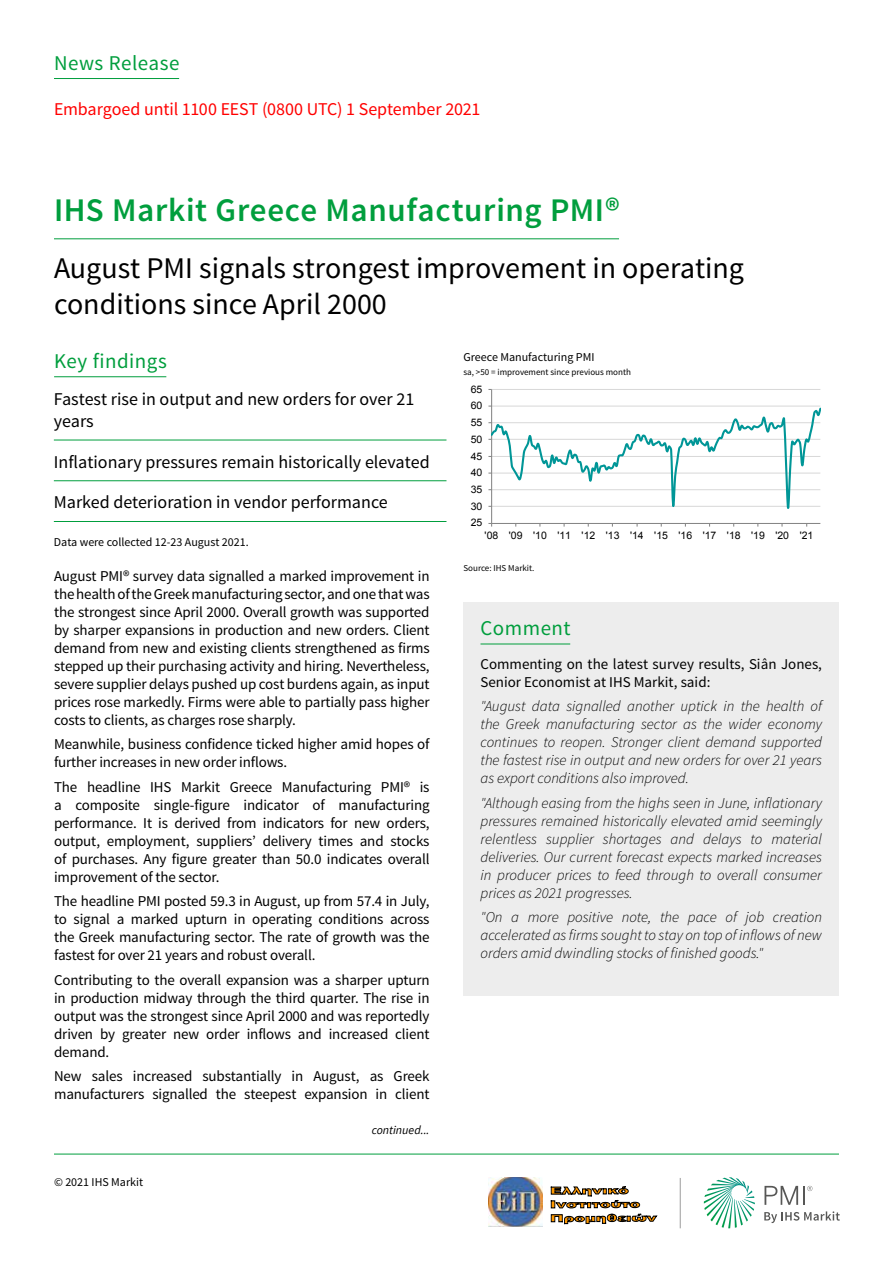
<style>
.page{position:relative;width:893px;height:1263px;background:#fff}
.page>*{position:absolute;margin:0;border:0;box-sizing:border-box;transform-origin:0 0}
.t1{font:600 33px "Source Sans Pro";letter-spacing:.02em;color:#009e3d}
.t2{font:30px/36px "Source Sans Pro";color:#000}
.t3{font:21px "Source Sans Pro";letter-spacing:.025em;color:#009e3d}
.t4{font:18px/21.6px "Source Sans Pro";color:#000}
.t5{font:18px "Source Sans Pro";letter-spacing:-.01em;color:#f00}
.t6{font:15px/18px "Source Sans Pro";letter-spacing:-.01em;color:#000;text-align:justify}
.t7{font:italic 300 15px/18px "Source Sans Pro";color:#000;text-align:justify}
.t8{font:12px "Source Sans Pro";color:#000}
.t9{font:italic 12px "Source Sans Pro";color:#000}
.t10{font:10.35px "Arial";letter-spacing:-.005em;color:#000}
.t11{font:9px "Source Sans Pro";color:#000}
</style>
<div class="page">
<svg style="left:704px;top:1177px;width:51px;height:51px"></svg>
<svg style="left:764px;top:1211px;width:76px;height:12px"></svg>
<svg style="left:764px;top:1186px;width:48px;height:19px"></svg>
<hr style="left:54px;top:1154px;width:785px;height:1px;background:#009e3d">
<hr style="left:680px;top:1178px;width:1px;height:50px;background:#9d9d9c">
<img style="left:488px;top:1177px;width:55px;height:50px">
<svg style="left:550px;top:1186px;width:107px;height:38px"></svg>
<hr style="left:492px;top:389px;width:328px;height:1px;background:#d9d9d9">
<hr style="left:491px;top:389px;width:1px;height:134px;background:#868686">
<hr style="left:492px;top:523px;width:328px;height:1px;background:#868686">
<svg style="left:488px;top:406px;width:333px;height:106px"></svg>
<hr style="left:54px;top:376px;width:112px;height:1px;background:#009e3d">
<hr style="left:54px;top:78px;width:125px;height:1px;background:#009e3d">
<hr style="left:54px;top:238px;width:565px;height:1px;background:#009e3d">
<hr style="left:54px;top:440px;width:392px;height:1px;background:#009e3d">
<hr style="left:54px;top:480px;width:392px;height:1px;background:#009e3d">
<hr style="left:54px;top:521px;width:392px;height:1px;background:#009e3d">
<div style="left:463px;top:602px;width:376px;height:56px;background:#ededed"></div>
<hr style="left:480px;top:644px;width:90px;height:1px;background:#009e3d">
<div style="left:463px;top:658px;width:376px;height:338px;background:#ededed"></div>
<h3 class="t3" style="left:54px;top:50px;width:127px">News Release</h3>
<p class="t5" style="left:54px;top:98px;width:428px">Embargoed until 1100 EEST (0800 UTC) 1 September 2021</p>
<h1 class="t1" style="left:54px;top:190px;width:567px">IHS Markit Greece Manufacturing PMI®</h1>
<h2 class="t2" style="left:54px;top:250px;width:692px">August PMI signals strongest improvement in operating conditions since April 2000</h2>
<h3 class="t3" style="left:54px;top:348px;width:114px">Key findings</h3>
<p class="t8" style="left:463px;top:350px;width:132px">Greece Manufacturing PMI</p>
<p class="t11" style="left:463px;top:366px;width:169px">sa, &gt;50 = improvement since previous month</p>
<p class="t4" style="left:54px;top:389px;width:362px">Fastest rise in output and new orders for over 21 years</p>
<p class="t4" style="left:54px;top:451px;width:377px">Inflationary pressures remain historically elevated</p>
<p class="t4" style="left:54px;top:492px;width:335px">Marked deterioration in vendor performance</p>
<p class="t8" style="left:54px;top:534px;width:196px">Data were collected 12-23 August 2021.</p>
<p class="t6" style="left:54px;top:567px;width:377px">August PMI® survey data signalled a marked improvement in the health of the Greek manufacturing sector, and one that was the strongest since April 2000. Overall growth was supported by sharper expansions in production and new orders. Client demand from new and existing clients strengthened as firms stepped up their purchasing activity and hiring. Nevertheless, severe supplier delays pushed up cost burdens again, as input prices rose markedly. Firms were able to partially pass higher costs to clients, as charges rose sharply.</p>
<p class="t6" style="left:54px;top:736px;width:377px">Meanwhile, business confidence ticked higher amid hopes of further increases in new order inflows.</p>
<p class="t6" style="left:54px;top:778px;width:377px">The headline IHS Markit Greece Manufacturing PMI® is a composite single-figure indicator of manufacturing performance. It is derived from indicators for new orders, output, employment, suppliers’ delivery times and stocks of purchases. Any figure greater than 50.0 indicates overall improvement of the sector.</p>
<p class="t6" style="left:54px;top:892px;width:377px">The headline PMI posted 59.3 in August, up from 57.4 in July, to signal a marked upturn in operating conditions across the Greek manufacturing sector. The rate of growth was the fastest for over 21 years and robust overall.</p>
<p class="t6" style="left:54px;top:971px;width:377px">Contributing to the overall expansion was a sharper upturn in production midway through the third quarter. The rise in output was the strongest since April 2000 and was reportedly driven by greater new order inflows and increased client demand.</p>
<p class="t6" style="left:54px;top:1067px;width:377px">New sales increased substantially in August, as Greek manufacturers signalled the steepest expansion in client</p>
<p class="t8" style="left:54px;top:1175px;width:91px">© 2021 IHS Markit</p>
<p class="t9" style="left:372px;top:1122px;width:59px">continued...</p>
<p class="t10" style="left:471px;top:382px;width:13px">65</p>
<p class="t10" style="left:471px;top:399px;width:13px">60</p>
<p class="t10" style="left:471px;top:416px;width:13px">55</p>
<p class="t10" style="left:471px;top:432px;width:13px">50</p>
<p class="t10" style="left:471px;top:449px;width:13px">45</p>
<p class="t10" style="left:471px;top:466px;width:13px">40</p>
<p class="t10" style="left:471px;top:483px;width:13px">35</p>
<p class="t10" style="left:471px;top:499px;width:13px">30</p>
<p class="t10" style="left:471px;top:516px;width:13px">25</p>
<p class="t10" style="left:485px;top:528px;width:330px">'08 '09 '10 '11 '12 '13 '14 '15 '16 '17 '18 '19 '20 '21</p>
<p class="t11" style="left:463px;top:562px;width:73px">Source: IHS Markit.</p>
<h3 class="t3" style="left:480px;top:615px;width:92px">Comment</h3>
<p class="t6" style="left:480px;top:655px;width:343px">Commenting on the latest survey results, Siân Jones,<br>Senior Economist at IHS Markit, said:</p>
<p class="t7" style="left:480px;top:697px;width:343px">"August data signalled another uptick in the health of the Greek manufacturing sector as the wider economy continues to reopen. Stronger client demand supported the fastest rise in output and new orders for over 21 years as export conditions also improved.</p>
<p class="t7" style="left:480px;top:794px;width:343px">"Although easing from the highs seen in June, inflationary pressures remained historically elevated amid seemingly relentless supplier shortages and delays to material deliveries. Our current forecast expects marked increases in producer prices to feed through to overall consumer prices as 2021 progresses.</p>
<p class="t7" style="left:480px;top:908px;width:343px">"On a more positive note, the pace of job creation accelerated as firms sought to stay on top of inflows of new orders amid dwindling stocks of finished goods."</p>
</div>
